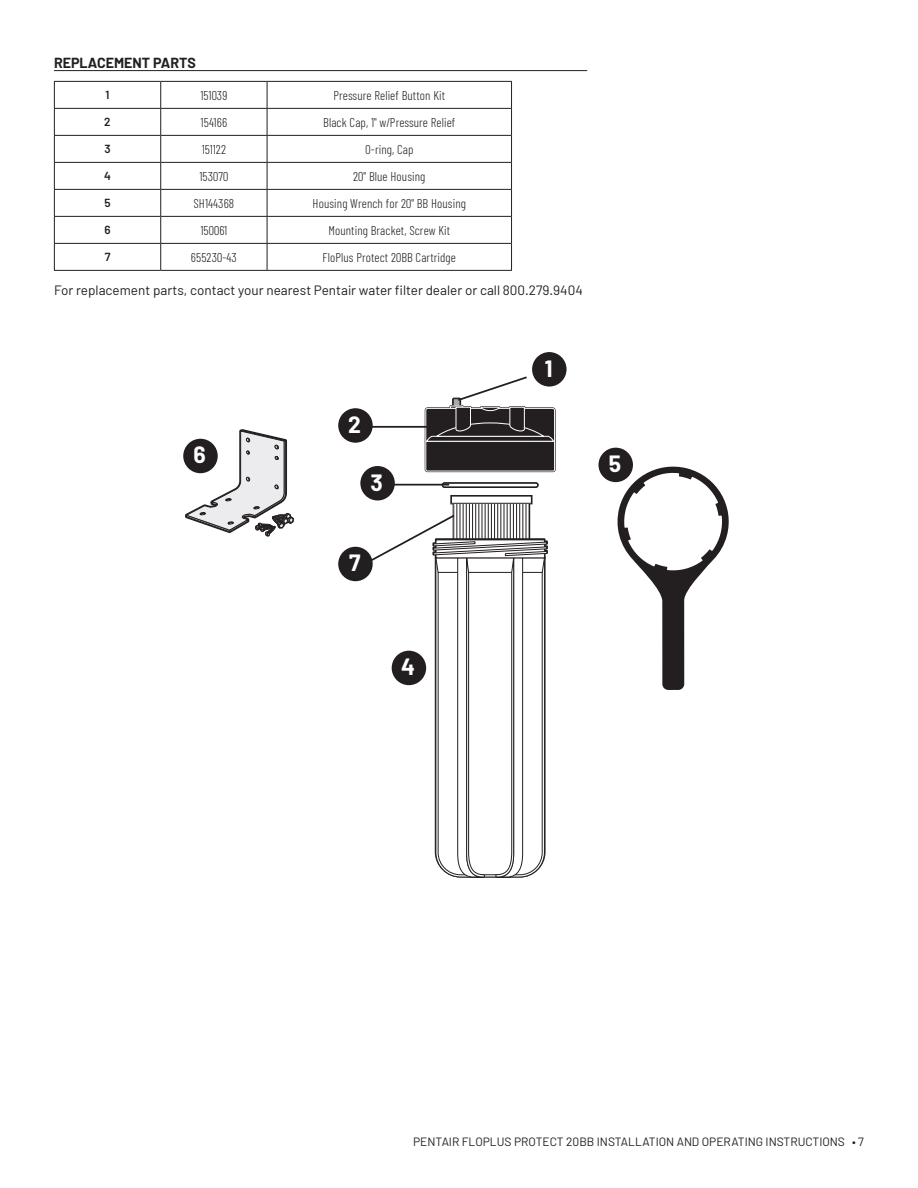
<style>
.page{position:relative;width:918px;height:1188px;background:#fff}
.page>*{position:absolute;margin:0;border:0;box-sizing:border-box;transform-origin:0 0}
.t1{font:700 22.95px "Barlow";color:#fff}
.t2{font:700 14.25px "Barlow";color:#231f20}
.t3{font:13.5px "Barlow";color:#231f20}
.t4{font:300 12.75px "Barlow Condensed";letter-spacing:.01em;color:#231f20}
.t5{font:12px "Barlow";color:#231f20}
.t6{font:600 11.7px "Barlow";color:#231f20}
</style>
<div class="page">
<hr style="left:54px;top:70px;width:533px;height:1px;background:#231f20">
<hr style="left:54px;top:81px;width:107px;height:1px;background:#231f20">
<hr style="left:161px;top:81px;width:106px;height:1px;background:#231f20">
<hr style="left:267px;top:81px;width:245px;height:1px;background:#231f20">
<hr style="left:54px;top:108px;width:107px;height:1px;background:#231f20">
<hr style="left:161px;top:108px;width:106px;height:1px;background:#231f20">
<hr style="left:267px;top:108px;width:245px;height:1px;background:#231f20">
<hr style="left:54px;top:135px;width:107px;height:1px;background:#231f20">
<hr style="left:161px;top:135px;width:106px;height:1px;background:#231f20">
<hr style="left:267px;top:135px;width:245px;height:1px;background:#231f20">
<hr style="left:54px;top:162px;width:107px;height:1px;background:#231f20">
<hr style="left:161px;top:162px;width:106px;height:1px;background:#231f20">
<hr style="left:267px;top:162px;width:245px;height:1px;background:#231f20">
<hr style="left:54px;top:189px;width:107px;height:1px;background:#231f20">
<hr style="left:161px;top:189px;width:106px;height:1px;background:#231f20">
<hr style="left:267px;top:189px;width:245px;height:1px;background:#231f20">
<hr style="left:54px;top:216px;width:107px;height:1px;background:#231f20">
<hr style="left:161px;top:216px;width:106px;height:1px;background:#231f20">
<hr style="left:267px;top:216px;width:245px;height:1px;background:#231f20">
<hr style="left:54px;top:243px;width:107px;height:1px;background:#231f20">
<svg style="left:54px;top:82px;width:1px;height:188px"></svg>
<hr style="left:161px;top:243px;width:106px;height:1px;background:#231f20">
<svg style="left:160px;top:82px;width:1px;height:188px"></svg>
<hr style="left:267px;top:243px;width:245px;height:1px;background:#231f20">
<svg style="left:267px;top:82px;width:1px;height:188px"></svg>
<svg style="left:511px;top:82px;width:1px;height:188px"></svg>
<hr style="left:54px;top:270px;width:107px;height:1px;background:#231f20">
<hr style="left:161px;top:270px;width:106px;height:1px;background:#231f20">
<hr style="left:267px;top:270px;width:245px;height:1px;background:#231f20">
<div style="left:450px;top:495px;width:83px;height:9px;border:2px solid #231f20"></div>
<svg style="left:456px;top:504px;width:70px;height:9px"></svg>
<hr style="left:526px;top:501px;width:1px;height:43px;background:#231f20">
<hr style="left:523px;top:501px;width:1px;height:43px;background:#231f20">
<hr style="left:519px;top:501px;width:1px;height:43px;background:#231f20">
<hr style="left:516px;top:501px;width:1px;height:43px;background:#231f20">
<hr style="left:513px;top:501px;width:1px;height:43px;background:#231f20">
<hr style="left:510px;top:501px;width:1px;height:43px;background:#231f20">
<hr style="left:507px;top:501px;width:1px;height:43px;background:#231f20">
<hr style="left:504px;top:501px;width:1px;height:43px;background:#231f20">
<hr style="left:501px;top:501px;width:1px;height:43px;background:#231f20">
<hr style="left:497px;top:501px;width:1px;height:43px;background:#231f20">
<hr style="left:494px;top:501px;width:1px;height:43px;background:#231f20">
<hr style="left:491px;top:501px;width:1px;height:43px;background:#231f20">
<hr style="left:488px;top:501px;width:1px;height:43px;background:#231f20">
<hr style="left:485px;top:501px;width:1px;height:43px;background:#231f20">
<hr style="left:482px;top:501px;width:1px;height:43px;background:#231f20">
<hr style="left:479px;top:501px;width:1px;height:43px;background:#231f20">
<hr style="left:475px;top:501px;width:1px;height:43px;background:#231f20">
<hr style="left:472px;top:501px;width:1px;height:43px;background:#231f20">
<hr style="left:469px;top:501px;width:1px;height:43px;background:#231f20">
<hr style="left:466px;top:501px;width:1px;height:43px;background:#231f20">
<hr style="left:463px;top:501px;width:1px;height:43px;background:#231f20">
<hr style="left:460px;top:501px;width:1px;height:43px;background:#231f20">
<hr style="left:457px;top:501px;width:1px;height:43px;background:#231f20">
<div style="left:451px;top:496px;width:80px;height:7px;background:#fff"></div>
<div style="left:451px;top:496px;width:81px;height:8px;border:1px solid #231f20"></div>
<div style="left:442px;top:482px;width:97px;height:6px;border:2px solid #231f20;border-radius:2px"></div>
<div style="left:442px;top:483px;width:96px;height:4px;border:1px solid #231f20;border-radius:2px"></div>
<svg style="left:185px;top:429px;width:109px;height:108px"></svg>
<hr style="left:391px;top:484px;width:58px;height:2px;background:#231f20">
<svg style="left:424px;top:376px;width:132px;height:97px"></svg>
<hr style="left:366px;top:426px;width:69px;height:2px;background:#231f20">
<svg style="left:614px;top:466px;width:115px;height:224px"></svg>
<svg style="left:365px;top:513px;width:183px;height:365px"></svg>
<div style="left:532px;top:352px;width:35px;height:35px;background:#231f20;border-radius:50%"></div>
<div style="left:599px;top:448px;width:34px;height:34px;background:#231f20;border-radius:50%"></div>
<div style="left:338px;top:408px;width:35px;height:35px;background:#231f20;border-radius:50%"></div>
<div style="left:360px;top:466px;width:35px;height:34px;background:#231f20;border-radius:50%"></div>
<div style="left:338px;top:547px;width:35px;height:34px;background:#231f20;border-radius:50%"></div>
<div style="left:392px;top:651px;width:34px;height:34px;background:#231f20;border-radius:50%"></div>
<div style="left:183px;top:439px;width:35px;height:34px;background:#231f20;border-radius:50%"></div>
<p class="t2" style="left:54px;top:54px;width:143px">REPLACEMENT PARTS</p>
<p class="t6" style="left:106px;top:88px;width:5px">1</p>
<p class="t4" style="left:200px;top:88px;width:29px">151039</p>
<p class="t4" style="left:334px;top:88px;width:113px">Pressure Relief Button Kit</p>
<p class="t6" style="left:104px;top:115px;width:8px">2</p>
<p class="t4" style="left:201px;top:115px;width:28px">154166</p>
<p class="t4" style="left:323px;top:115px;width:134px">Black Cap, 1" w/Pressure Relief</p>
<p class="t6" style="left:104px;top:142px;width:8px">3</p>
<p class="t4" style="left:202px;top:142px;width:26px">151122</p>
<p class="t4" style="left:365px;top:142px;width:50px">O-ring, Cap</p>
<p class="t6" style="left:104px;top:169px;width:8px">4</p>
<p class="t4" style="left:199px;top:169px;width:31px">153070</p>
<p class="t4" style="left:353px;top:169px;width:74px">20" Blue Housing</p>
<p class="t6" style="left:104px;top:196px;width:8px">5</p>
<p class="t4" style="left:193px;top:196px;width:42px">SH144368</p>
<p class="t4" style="left:313px;top:196px;width:155px">Housing Wrench for 20" BB Housing</p>
<p class="t6" style="left:104px;top:223px;width:8px">6</p>
<p class="t4" style="left:200px;top:223px;width:28px">150061</p>
<p class="t4" style="left:328px;top:223px;width:123px">Mounting Bracket, Screw Kit</p>
<p class="t6" style="left:105px;top:250px;width:7px">7</p>
<p class="t4" style="left:191px;top:250px;width:47px">655230-43</p>
<p class="t4" style="left:323px;top:250px;width:135px">FloPlus Protect 20BB Cartridge</p>
<p class="t3" style="left:54px;top:282px;width:530px">For replacement parts, contact your nearest Pentair water filter dealer or call 800.279.9404</p>
<h1 class="t1" style="left:194px;top:441px;width:14px">6</h1>
<h1 class="t1" style="left:348px;top:410px;width:14px">2</h1>
<h1 class="t1" style="left:371px;top:468px;width:14px">3</h1>
<h1 class="t1" style="left:349px;top:549px;width:13px">7</h1>
<h1 class="t1" style="left:401px;top:653px;width:15px">4</h1>
<h1 class="t1" style="left:545px;top:354px;width:9px">1</h1>
<h1 class="t1" style="left:609px;top:450px;width:14px">5</h1>
<p class="t5" style="left:413px;top:1134px;width:452px">PENTAIR FLOPLUS PROTECT 20BB INSTALLATION AND OPERATING INSTRUCTIONS • 7</p>
</div>
